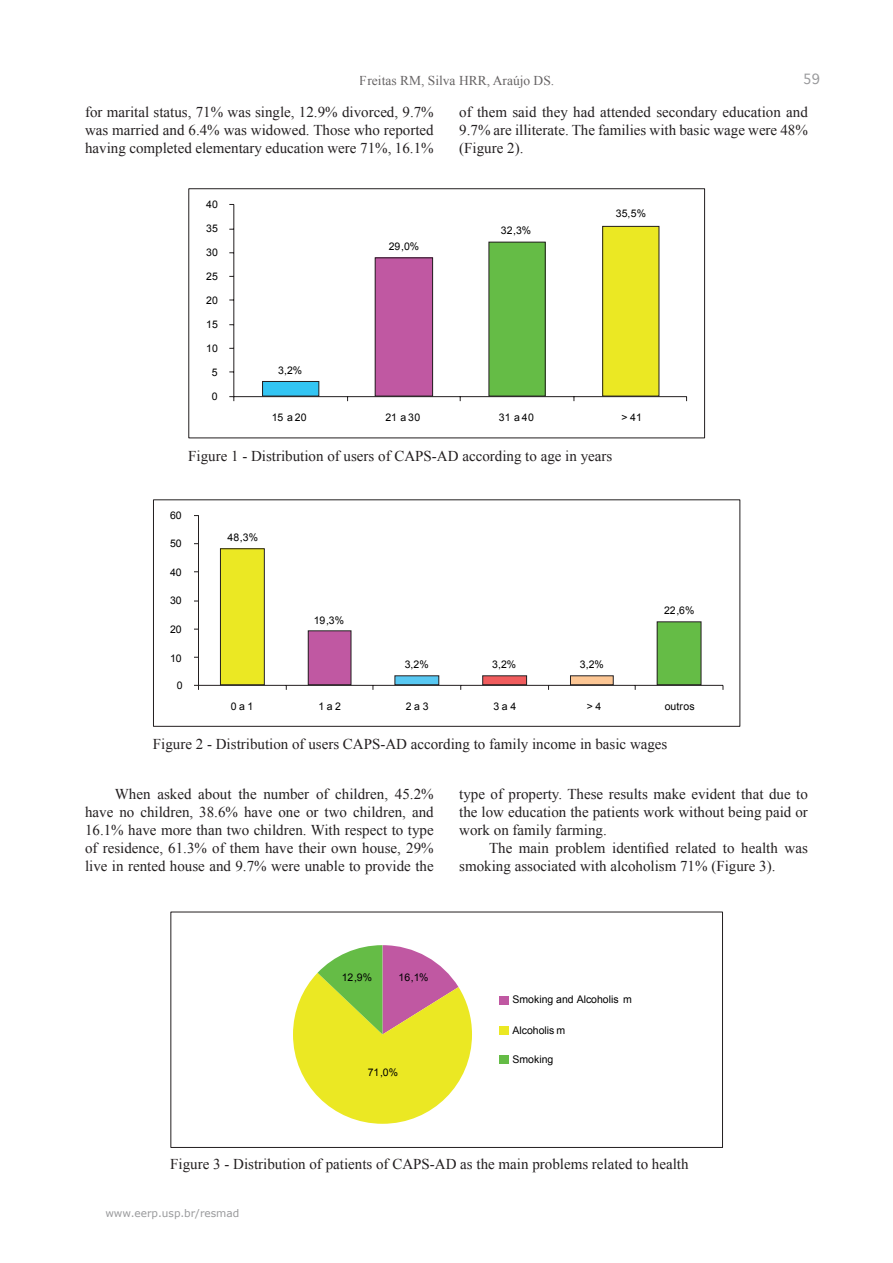
<style>
.page{position:relative;width:893px;height:1263px;background:#fff}
.page>*{position:absolute;margin:0;border:0;box-sizing:border-box;transform-origin:0 0}
._16__Texto{font:15px/18px "Times New Roman";color:#231f20;text-align:justify}
._18__Título_tabela_e{font:15px "Times New Roman";color:#231f20}
.t1{font:13.5px "Times New Roman";color:#231f20}
.t2{font:13.5px "Geneva";color:#6c6d70}
.t3{font:10.5px "Arial";color:#000001}
.t4{font:10.5px "Verdana";color:#6c6d70}
</style>
<div class="page">
<div style="left:263px;top:381px;width:56px;height:15px;background:#33c5f3"></div>
<div style="left:262px;top:381px;width:57px;height:15px;border:1px solid #231f20"></div>
<div style="left:375px;top:258px;width:58px;height:138px;background:#c058a2"></div>
<div style="left:375px;top:258px;width:58px;height:138px;border:1px solid #231f20"></div>
<div style="left:489px;top:242px;width:56px;height:154px;background:#65bc46"></div>
<div style="left:603px;top:226px;width:56px;height:170px;background:#ebe823"></div>
<div style="left:602px;top:226px;width:57px;height:170px;border:1px solid #231f20"></div>
<hr style="left:234px;top:204px;width:1px;height:193px;background:#231f20">
<hr style="left:234px;top:396px;width:453px;height:1px;background:#231f20">
<svg style="left:229px;top:396px;width:6px;height:5px"></svg>
<div style="left:220px;top:549px;width:44px;height:136px;background:#ebe823"></div>
<div style="left:220px;top:548px;width:45px;height:137px;border:1px solid #231f20"></div>
<div style="left:308px;top:631px;width:43px;height:54px;background:#c058a2"></div>
<div style="left:308px;top:631px;width:43px;height:54px;border:1px solid #231f20"></div>
<div style="left:395px;top:676px;width:44px;height:9px;background:#58c8f2"></div>
<div style="left:395px;top:676px;width:44px;height:9px;border:1px solid #231f20"></div>
<div style="left:483px;top:676px;width:44px;height:9px;background:#f05c5d"></div>
<div style="left:482px;top:676px;width:45px;height:9px;border:1px solid #231f20"></div>
<div style="left:570px;top:676px;width:43px;height:9px;background:#fcc694"></div>
<div style="left:570px;top:676px;width:43px;height:9px;border:1px solid #231f20"></div>
<div style="left:657px;top:622px;width:44px;height:63px;background:#65bc46"></div>
<div style="left:657px;top:622px;width:44px;height:63px;border:1px solid #231f20"></div>
<hr style="left:198px;top:516px;width:1px;height:169px;background:#231f20">
<hr style="left:198px;top:685px;width:525px;height:1px;background:#231f20">
<svg style="left:293px;top:945px;width:179px;height:179px"></svg>
<div style="left:499px;top:996px;width:9px;height:9px;background:#c058a2"></div>
<div style="left:499px;top:1026px;width:9px;height:9px;background:#ebe823"></div>
<div style="left:499px;top:1055px;width:9px;height:9px;background:#65bc46"></div>
<p class="t1" style="left:360px;top:71px;width:196px">Freitas RM, Silva HRR, Araújo DS.</p>
<p class="t2" style="left:802px;top:71px;width:20px">59</p>
<p class="_16__Texto" style="left:85px;top:102px;width:350px">for marital status, 71% was single, 12.9% divorced, 9.7% was married and 6.4% was widowed. Those who reported having completed elementary education were 71%, 16.1%</p>
<p class="_16__Texto" style="left:459px;top:102px;width:350px">of them said they had attended secondary education and 9.7% are illiterate. The families with basic wage were 48% (Figure 2).</p>
<p class="t3" style="left:206px;top:197px;width:13px">40</p>
<p class="t3" style="left:206px;top:221px;width:13px">35</p>
<p class="t3" style="left:206px;top:246px;width:13px">30</p>
<p class="t3" style="left:206px;top:270px;width:13px">25</p>
<p class="t3" style="left:206px;top:294px;width:13px">20</p>
<p class="t3" style="left:206px;top:318px;width:13px">15</p>
<p class="t3" style="left:206px;top:342px;width:13px">10</p>
<p class="t3" style="left:212px;top:366px;width:7px">5</p>
<p class="t3" style="left:212px;top:390px;width:7px">0</p>
<p class="t3" style="left:278px;top:364px;width:25px">3,2%</p>
<p class="t3" style="left:389px;top:240px;width:32px">29,0%</p>
<p class="t3" style="left:501px;top:224px;width:32px">32,3%</p>
<p class="t3" style="left:616px;top:207px;width:32px">35,5%</p>
<p class="t3" style="left:272px;top:411px;width:36px">15 a 20</p>
<p class="t3" style="left:385px;top:411px;width:36px">21 a 30</p>
<p class="t3" style="left:499px;top:411px;width:36px">31 a 40</p>
<p class="t3" style="left:621px;top:411px;width:22px">&gt; 41</p>
<p class="_18__Título_tabela_e" style="left:188px;top:445px;width:426px">Figure 1 - Distribution of users of CAPS-AD according to age in years</p>
<p class="t3" style="left:170px;top:509px;width:13px">60</p>
<p class="t3" style="left:170px;top:537px;width:13px">50</p>
<p class="t3" style="left:170px;top:565px;width:13px">40</p>
<p class="t3" style="left:170px;top:594px;width:13px">30</p>
<p class="t3" style="left:170px;top:622px;width:13px">20</p>
<p class="t3" style="left:170px;top:652px;width:13px">10</p>
<p class="t3" style="left:177px;top:679px;width:7px">0</p>
<p class="t3" style="left:228px;top:530px;width:32px">48,3%</p>
<p class="t3" style="left:314px;top:613px;width:32px">19,3%</p>
<p class="t3" style="left:405px;top:657px;width:25px">3,2%</p>
<p class="t3" style="left:492px;top:657px;width:25px">3,2%</p>
<p class="t3" style="left:580px;top:657px;width:25px">3,2%</p>
<p class="t3" style="left:664px;top:604px;width:32px">22,6%</p>
<p class="t3" style="left:231px;top:699px;width:24px">0 a 1</p>
<p class="t3" style="left:318px;top:699px;width:24px">1 a 2</p>
<p class="t3" style="left:406px;top:699px;width:24px">2 a 3</p>
<p class="t3" style="left:494px;top:699px;width:24px">3 a 4</p>
<p class="t3" style="left:587px;top:699px;width:16px">&gt; 4</p>
<p class="t3" style="left:665px;top:699px;width:31px">outros</p>
<p class="_18__Título_tabela_e" style="left:153px;top:734px;width:516px">Figure 2 - Distribution of users CAPS-AD according to family income in basic wages</p>
<p class="_16__Texto" style="left:85px;top:785px;width:350px;text-indent:30px">When asked about the number of children, 45.2% have no children, 38.6% have one or two children, and 16.1% have more than two children. With respect to type of residence, 61.3% of them have their own house, 29% live in rented house and 9.7% were unable to provide the</p>
<p class="_16__Texto" style="left:459px;top:785px;width:350px">type of property. These results make evident that due to the low education the patients work without being paid or work on family farming.</p>
<p class="_16__Texto" style="left:459px;top:839px;width:350px;text-indent:30px">The main problem identified related to health was smoking associated with alcoholism 71% (Figure 3).</p>
<p class="t3" style="left:342px;top:970px;width:32px">12,9%</p>
<p class="t3" style="left:398px;top:970px;width:32px">16,1%</p>
<p class="t3" style="left:368px;top:1065px;width:32px">71,0%</p>
<p class="t3" style="left:512px;top:992px;width:121px">Smoking and Alcoholis m</p>
<p class="t3" style="left:512px;top:1024px;width:54px">Alcoholis m</p>
<p class="t3" style="left:512px;top:1052px;width:42px">Smoking</p>
<p class="_18__Título_tabela_e" style="left:170px;top:1154px;width:520px">Figure 3 - Distribution of patients of CAPS-AD as the main problems related to health</p>
<p class="t4" style="left:105px;top:1207px;width:135px">www.eerp.usp.br/resmad</p>
</div>
